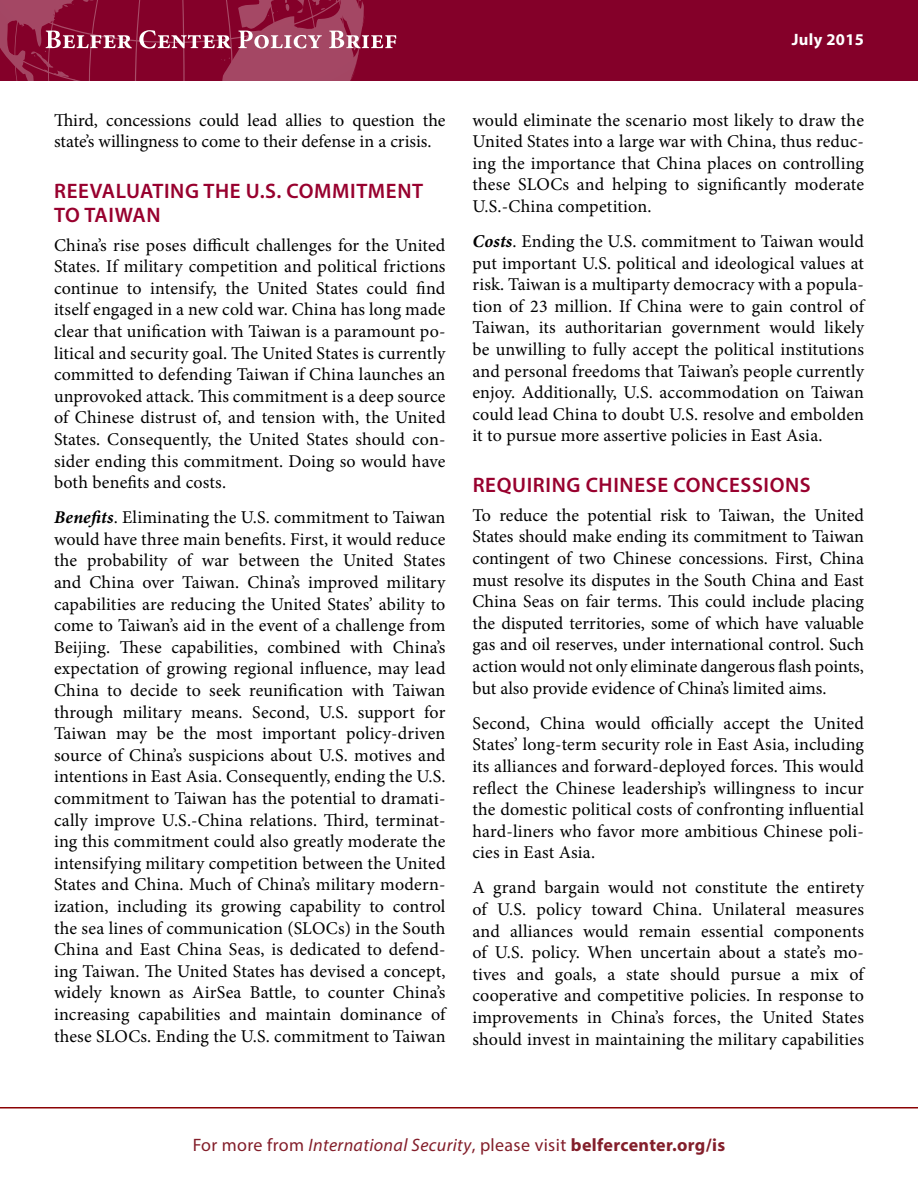
<style>
.page{position:relative;width:918px;height:1188px;background:#fff}
.page>*{position:absolute;margin:0;border:0;box-sizing:border-box;transform-origin:0 0}
.t1{font:600 21px/24px "Myriad Pro";letter-spacing:.03em;color:#98002e}
.Body_paragraphs{font:18px/21.6px "Minion Pro";letter-spacing:.005em;color:#000;text-align:justify}
.t2{font:18px "Myriad Pro";letter-spacing:.02em;color:#831e2a}
.t3{font:700 16.5px "Myriad Pro";letter-spacing:.02em;color:#fff}
.s1{font-weight:700;font-style:italic}
.s2{font-style:italic}
.s3{font-weight:700}
</style>
<div class="page">
<div style="left:0;top:0;width:918px;height:81px;background:#840029"></div>
<svg style="left:0;top:0;width:396px;height:81px"></svg>
<hr style="left:0;top:1107px;width:918px;height:1px;background:#8b0304">
<p class="t3" style="left:792px;top:29px;width:74px">July 2015</p>
<p class="Body_paragraphs" style="left:54px;top:109px;width:393px">Third, concessions could lead allies to question the state’s willingness to come to their defense in a crisis.</p>
<p class="t1" style="left:54px;top:179px;width:371px">REEVALUATING THE U.S. COMMITMENT<br>TO TAIWAN</p>
<p class="Body_paragraphs" style="left:54px;top:234px;width:393px">China’s rise poses difficult challenges for the United States. If military competition and political frictions continue to intensify, the United States could find itself engaged in a new cold war. China has long made clear that unification with Taiwan is a paramount po&shy;litical and security goal. The United States is currently committed to defending Taiwan if China launches an unprovoked attack. This commitment is a deep source of Chinese distrust of, and tension with, the United States. Consequently, the United States should con&shy;sider ending this commitment. Doing so would have both benefits and costs.</p>
<p class="Body_paragraphs" style="left:54px;top:507px;width:393px"><span class="s1">Benefits</span>. Eliminating the U.S. commitment to Taiwan would have three main benefits. First, it would reduce the probability of war between the United States and China over Taiwan. China’s improved military capabilities are reducing the United States’ ability to come to Taiwan’s aid in the event of a challenge from Beijing. These capabilities, combined with China’s expectation of growing regional influence, may lead China to decide to seek reunification with Taiwan through military means. Second, U.S. support for Taiwan may be the most important policy-driven source of China’s suspicions about U.S. motives and intentions in East Asia. Consequently, ending the U.S. commitment to Taiwan has the potential to dramati&shy;cally improve U.S.-China relations. Third, terminat&shy;ing this commitment could also greatly moderate the intensifying military competition between the United States and China. Much of China’s military modern&shy;ization, including its growing capability to control the sea lines of communication (SLOCs) in the South China and East China Seas, is dedicated to defend&shy;ing Taiwan. The United States has devised a concept, widely known as AirSea Battle, to counter China’s increasing capabilities and maintain dominance of these SLOCs. Ending the U.S. commitment to Taiwan</p>
<p class="Body_paragraphs" style="left:472px;top:109px;width:393px">would eliminate the scenario most likely to draw the United States into a large war with China, thus reduc&shy;ing the importance that China places on controlling these SLOCs and helping to significantly moderate U.S.-China competition.</p>
<p class="Body_paragraphs" style="left:472px;top:231px;width:393px"><span class="s1">Costs</span>. Ending the U.S. commitment to Taiwan would put important U.S. political and ideological values at risk. Taiwan is a multiparty democracy with a popula&shy;tion of 23 million. If China were to gain control of Taiwan, its authoritarian government would likely be unwilling to fully accept the political institutions and personal freedoms that Taiwan’s people currently enjoy. Additionally, U.S. accommodation on Taiwan could lead China to doubt U.S. resolve and embolden it to pursue more assertive policies in East Asia.</p>
<p class="t1" style="left:473px;top:473px;width:340px">REQUIRING CHINESE CONCESSIONS</p>
<p class="Body_paragraphs" style="left:472px;top:504px;width:393px">To reduce the potential risk to Taiwan, the United States should make ending its commitment to Taiwan contingent of two Chinese concessions. First, China must resolve its disputes in the South China and East China Seas on fair terms. This could include placing the disputed territories, some of which have valuable gas and oil reserves, under international control. Such action would not only eliminate dangerous flash points, but also provide evidence of China’s limited aims.</p>
<p class="Body_paragraphs" style="left:472px;top:712px;width:393px">Second, China would officially accept the United States’ long-term security role in East Asia, including its alliances and forward-deployed forces. This would reflect the Chinese leadership’s willingness to incur the domestic political costs of confronting influential hard-liners who favor more ambitious Chinese poli&shy;cies in East Asia.</p>
<p class="Body_paragraphs" style="left:472px;top:877px;width:393px">A grand bargain would not constitute the entirety of U.S. policy toward China. Unilateral measures and alliances would remain essential components of U.S. policy. When uncertain about a state’s mo&shy;tives and goals, a state should pursue a mix of cooperative and competitive policies. In response to improvements in China’s forces, the United States should invest in maintaining the military capabilities</p>
<p class="t2" style="left:193px;top:1133px;width:534px">For more from <span class="s2">International Security</span>, please visit <span class="s3">belfercenter.org/is</span></p>
</div>
